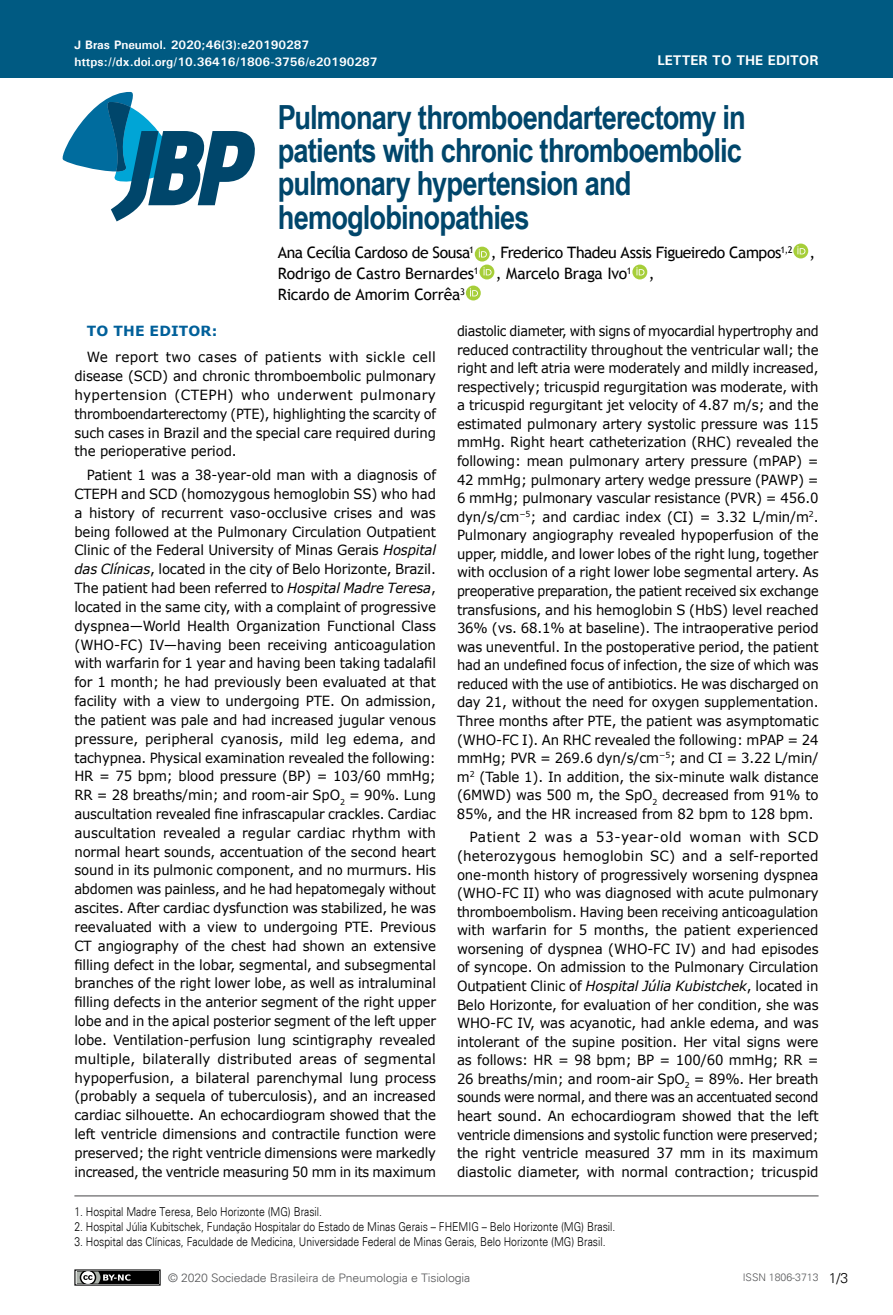
<style>
.page{position:relative;width:893px;height:1315px;background:#fff}
.page>*{position:absolute;margin:0;border:0;box-sizing:border-box;transform-origin:0 0}
.t1{font:700 33.25px/33.2px "Arial Narrow";letter-spacing:-.025em;color:#00466b}
.t2{font:15.75px/21px "Trebuchet MS";letter-spacing:-.02em;color:#000}
.t3{font:14px/18.9px "Verdana";letter-spacing:-.01em;color:#000;text-align:justify;scale:.95 1}
.t4{font:14px/18.6px "Verdana";letter-spacing:-.01em;color:#000;text-align:justify;scale:.91 1}
.t5{font:14px/18.6px "Verdana";letter-spacing:-.01em;color:#000;text-align:justify}
.t6{font:700 14px "Univers";color:#fff}
.t7{font:700 14px "Verdana";letter-spacing:.01em;color:#01609a}
.t8{font:300 14px "Univers";color:#000}
.t9{font:300 12.25px "Univers";color:#000;scale:.85 1}
.t10{font:700 12.25px "Univers";color:#fff}
.t11{font:300 11.72px "Univers";letter-spacing:-.01em;color:#58595b;scale:1.04 1}
.t12{font:300 10.5px "Univers";color:#58595b}
.s1{font-style:italic}
</style>
<div class="page">
<div style="left:0;top:0;width:893px;height:78px;background:#005a82"></div>
<svg style="left:62px;top:91px;width:193px;height:130px"></svg>
<div style="left:75px;top:1270px;width:85px;height:15px;background:#000"></div>
<div style="left:74px;top:1269px;width:87px;height:16px;border:1px solid #000"></div>
<svg style="left:74px;top:1269px;width:56px;height:17px"></svg>
<svg style="left:475px;top:247px;width:14px;height:14px"></svg>
<svg style="left:475px;top:247px;width:15px;height:14px"></svg>
<svg style="left:479px;top:249px;width:8px;height:8px"></svg>
<svg style="left:793px;top:247px;width:16px;height:11px"></svg>
<svg style="left:793px;top:243px;width:15px;height:15px"></svg>
<svg style="left:797px;top:246px;width:8px;height:8px"></svg>
<svg style="left:479px;top:268px;width:16px;height:11px"></svg>
<svg style="left:479px;top:264px;width:15px;height:15px"></svg>
<svg style="left:483px;top:267px;width:9px;height:8px"></svg>
<svg style="left:632px;top:268px;width:16px;height:11px"></svg>
<svg style="left:632px;top:264px;width:15px;height:15px"></svg>
<svg style="left:636px;top:267px;width:8px;height:8px"></svg>
<svg style="left:466px;top:289px;width:15px;height:11px"></svg>
<svg style="left:466px;top:285px;width:15px;height:15px"></svg>
<svg style="left:470px;top:288px;width:8px;height:8px"></svg>
<hr style="left:74px;top:1195px;width:745px;height:1px;background:#464547">
<p class="t10" style="left:74px;top:37px;width:236px">J Bras Pneumol. 2020;46(3):e20190287</p>
<p class="t10" style="left:74px;top:54px;width:305px">https://dx.doi.org/10.36416/1806-3756/e20190287</p>
<p class="t6" style="left:657px;top:52px;width:163px">LETTER TO THE EDITOR</p>
<h1 class="t1" style="left:278px;top:99px;width:470px">Pulmonary thromboendarterectomy in patients with chronic thromboembolic pulmonary hypertension and hemoglobinopathies</h1>
<p class="t2" style="left:278px;top:243px;width:539px">Ana Cecília Cardoso de Sousa<sup>1</sup> , Frederico Thadeu Assis Figueiredo Campos<sup>1,2</sup> ,<br>Rodrigo de Castro Bernardes<sup>1</sup> , Marcelo Braga Ivo<sup>1</sup> ,<br>Ricardo de Amorim Corrêa<sup>3</sup></p>
<p class="t7" style="left:87px;top:321px;width:132px">TO THE EDITOR:</p>
<p class="t5" style="left:74px;top:348px;width:363px;text-indent:12px">We report two cases of patients with sickle cell disease (SCD) and chronic thromboembolic pulmonary hypertension (CTEPH) who underwent pulmonary thromboendarterectomy (PTE), highlighting the scarcity of such cases in Brazil and the special care required during the perioperative period.</p>
<p class="t3" style="left:74px;top:466px;width:382px;text-indent:12px">Patient 1 was a 38-year-old man with a diagnosis of CTEPH and SCD (homozygous hemoglobin SS) who had a history of recurrent vaso-occlusive crises and was being followed at the Pulmonary Circulation Outpatient Clinic of the Federal University of Minas Gerais <span class="s1">Hospital das Clínicas</span>, located in the city of Belo Horizonte, Brazil.<br>The patient had been referred to <span class="s1">Hospital Madre Teresa</span>, located in the same city, with a complaint of progressive dyspnea—World Health Organization Functional Class (WHO-FC) IV—having been receiving anticoagulation with warfarin for 1 year and having been taking tadalafil for 1 month; he had previously been evaluated at that facility with a view to undergoing PTE. On admission, the patient was pale and had increased jugular venous pressure, peripheral cyanosis, mild leg edema, and tachypnea. Physical examination revealed the following:<br>HR = 75 bpm; blood pressure (BP) = 103/60 mmHg; RR = 28 breaths/min; and room-air SpO<sub>2</sub> = 90%. Lung auscultation revealed fine infrascapular crackles. Cardiac auscultation revealed a regular cardiac rhythm with normal heart sounds, accentuation of the second heart sound in its pulmonic component, and no murmurs. His abdomen was painless, and he had hepatomegaly without ascites. After cardiac dysfunction was stabilized, he was reevaluated with a view to undergoing PTE. Previous CT angiography of the chest had shown an extensive filling defect in the lobar, segmental, and subsegmental branches of the right lower lobe, as well as intraluminal filling defects in the anterior segment of the right upper lobe and in the apical posterior segment of the left upper lobe. Ventilation-perfusion lung scintigraphy revealed multiple, bilaterally distributed areas of segmental hypoperfusion, a bilateral parenchymal lung process (probably a sequela of tuberculosis), and an increased cardiac silhouette. An echocardiogram showed that the left ventricle dimensions and contractile function were preserved; the right ventricle dimensions were markedly increased, the ventricle measuring 50 mm in its maximum</p>
<p class="t4" style="left:457px;top:322px;width:399px">diastolic diameter, with signs of myocardial hypertrophy and reduced contractility throughout the ventricular wall; the right and left atria were moderately and mildly increased, respectively; tricuspid regurgitation was moderate, with a tricuspid regurgitant jet velocity of 4.87 m/s; and the estimated pulmonary artery systolic pressure was 115 mmHg. Right heart catheterization (RHC) revealed the following: mean pulmonary artery pressure (mPAP) = 42 mmHg; pulmonary artery wedge pressure (PAWP) = 6 mmHg; pulmonary vascular resistance (PVR) = 456.0 dyn/s/cm<sup>−5</sup>; and cardiac index (CI) = 3.32 L/min/m<sup>2</sup>.<br>Pulmonary angiography revealed hypoperfusion of the upper, middle, and lower lobes of the right lung, together with occlusion of a right lower lobe segmental artery. As preoperative preparation, the patient received six exchange transfusions, and his hemoglobin S (HbS) level reached 36% (vs. 68.1% at baseline). The intraoperative period was uneventful. In the postoperative period, the patient had an undefined focus of infection, the size of which was reduced with the use of antibiotics. He was discharged on day 21, without the need for oxygen supplementation.<br>Three months after PTE, the patient was asymptomatic (WHO-FC I). An RHC revealed the following: mPAP = 24 mmHg; PVR = 269.6 dyn/s/cm<sup>−5</sup>; and CI = 3.22 L/min/ m<sup>2</sup> (Table 1). In addition, the six-minute walk distance (6MWD) was 500 m, the SpO<sub>2</sub> decreased from 91% to 85%, and the HR increased from 82 bpm to 128 bpm.</p>
<p class="t5" style="left:457px;top:828px;width:363px;text-indent:12px">Patient 2 was a 53-year-old woman with SCD (heterozygous hemoglobin SC) and a self-reported one-month history of progressively worsening dyspnea (WHO-FC II) who was diagnosed with acute pulmonary thromboembolism. Having been receiving anticoagulation with warfarin for 5 months, the patient experienced worsening of dyspnea (WHO-FC IV) and had episodes of syncope. On admission to the Pulmonary Circulation Outpatient Clinic of <span class="s1">Hospital Júlia Kubistchek</span>, located in Belo Horizonte, for evaluation of her condition, she was WHO-FC IV, was acyanotic, had ankle edema, and was intolerant of the supine position. Her vital signs were as follows: HR = 98 bpm; BP = 100/60 mmHg; RR = 26 breaths/min; and room-air SpO<sub>2</sub> = 89%. Her breath sounds were normal, and there was an accentuated second heart sound. An echocardiogram showed that the left ventricle dimensions and systolic function were preserved; the right ventricle measured 37 mm in its maximum diastolic diameter, with normal contraction; tricuspid</p>
<p class="t9" style="left:74px;top:1204px;width:293px">1. Hospital Madre Teresa, Belo Horizonte (MG) Brasil.</p>
<p class="t9" style="left:74px;top:1219px;width:638px">2. Hospital Júlia Kubitschek, Fundação Hospitalar do Estado de Minas Gerais – FHEMIG – Belo Horizonte (MG) Brasil.</p>
<p class="t9" style="left:74px;top:1233px;width:626px">3. Hospital das Clínicas, Faculdade de Medicina, Universidade Federal de Minas Gerais, Belo Horizonte (MG) Brasil.</p>
<p class="t11" style="left:168px;top:1270px;width:292px">© 2020 Sociedade Brasileira de Pneumologia e Tisiologia</p>
<p class="t12" style="left:743px;top:1271px;width:77px">ISSN 1806-3713</p>
<p class="t8" style="left:829px;top:1269px;width:21px">1/3</p>
</div>
